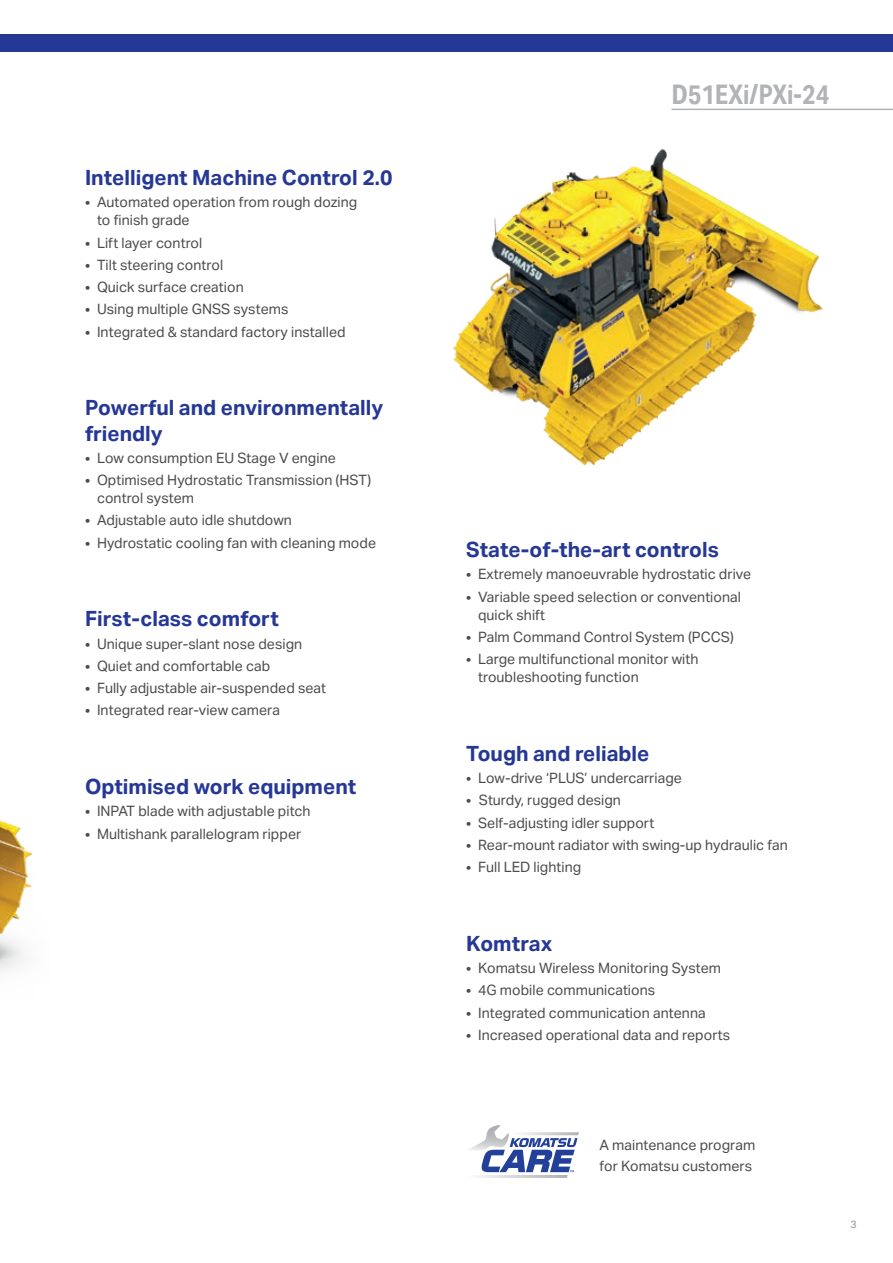
<style>
.page{position:relative;width:893px;height:1263px;background:#fff}
.page>*{position:absolute;margin:0;border:0;box-sizing:border-box;transform-origin:0 0}
.t1{font:700 27px "Aktiv Grotesk Cd";color:#b2b3b7}
.t2{font:700 21px/25.2px "Aktiv Grotesk";color:#263895}
.t3{font:14.25px/18px "Aktiv Grotesk";color:#4b4c4d}
.t4{font:10.5px "Aktiv Grotesk";color:#939598}
</style>
<div class="page">
<svg style="left:469px;top:1125px;width:110px;height:53px"></svg>
<img style="left:453px;top:149px;width:370px;height:317px">
<img style="left:0;top:820px;width:32px;height:152px">
<hr style="left:672px;top:109px;width:221px;height:1px;background:#b2b3b7">
<div style="left:0;top:34px;width:893px;height:17px;background:#263895"></div>
<h2 class="t2" style="left:85px;top:165px;width:309px">Intelligent Machine Control 2.0</h2>
<p class="t3" style="left:97px;top:193px;width:262px;text-indent:-12px">• Automated operation from rough dozing to finish grade</p>
<p class="t3" style="left:85px;top:234px;width:119px">• Lift layer control</p>
<p class="t3" style="left:85px;top:256px;width:140px">• Tilt steering control</p>
<p class="t3" style="left:85px;top:278px;width:160px">• Quick surface creation</p>
<p class="t3" style="left:85px;top:300px;width:205px">• Using multiple GNSS systems</p>
<p class="t3" style="left:85px;top:323px;width:262px">• Integrated &amp; standard factory installed</p>
<h2 class="t2" style="left:85px;top:396px;width:300px">Powerful and environmentally friendly</h2>
<p class="t3" style="left:85px;top:449px;width:252px">• Low consumption EU Stage V engine</p>
<p class="t3" style="left:97px;top:471px;width:276px;text-indent:-12px">• Optimised Hydrostatic Transmission (HST) control system</p>
<p class="t3" style="left:85px;top:511px;width:208px">• Adjustable auto idle shutdown</p>
<p class="t3" style="left:85px;top:534px;width:293px">• Hydrostatic cooling fan with cleaning mode</p>
<h2 class="t2" style="left:85px;top:606px;width:195px">First-class comfort</h2>
<p class="t3" style="left:85px;top:635px;width:219px">• Unique super-slant nose design</p>
<p class="t3" style="left:85px;top:657px;width:187px">• Quiet and comfortable cab</p>
<p class="t3" style="left:85px;top:679px;width:243px">• Fully adjustable air-suspended seat</p>
<p class="t3" style="left:85px;top:701px;width:197px">• Integrated rear-view camera</p>
<h2 class="t2" style="left:85px;top:774px;width:273px">Optimised work equipment</h2>
<p class="t3" style="left:85px;top:802px;width:227px">• INPAT blade with adjustable pitch</p>
<p class="t3" style="left:85px;top:825px;width:218px">• Multishank parallelogram ripper</p>
<h1 class="t1" style="left:672px;top:79px;width:159px">D51EXi/PXi-24</h1>
<h2 class="t2" style="left:466px;top:537px;width:254px">State-of-the-art controls</h2>
<p class="t3" style="left:466px;top:565px;width:287px">• Extremely manoeuvrable hydrostatic drive</p>
<p class="t3" style="left:478px;top:588px;width:264px;text-indent:-12px">• Variable speed selection or conventional -quick shift</p>
<p class="t3" style="left:466px;top:628px;width:269px">• Palm Command Control System (PCCS)</p>
<p class="t3" style="left:478px;top:650px;width:222px;text-indent:-12px">• Large multifunctional monitor with troubleshooting function</p>
<h2 class="t2" style="left:466px;top:741px;width:185px">Tough and reliable</h2>
<p class="t3" style="left:466px;top:769px;width:217px">• Low-drive ‘PLUS’ undercarriage</p>
<p class="t3" style="left:466px;top:791px;width:156px">• Sturdy, rugged design</p>
<p class="t3" style="left:466px;top:814px;width:190px">• Self-adjusting idler support</p>
<p class="t3" style="left:466px;top:836px;width:323px">• Rear-mount radiator with swing-up hydraulic fan</p>
<p class="t3" style="left:466px;top:858px;width:117px">• Full LED lighting</p>
<h2 class="t2" style="left:466px;top:931px;width:88px">Komtrax</h2>
<p class="t3" style="left:466px;top:959px;width:256px">• Komatsu Wireless Monitoring System</p>
<p class="t3" style="left:466px;top:981px;width:191px">• 4G mobile communications</p>
<p class="t3" style="left:466px;top:1004px;width:241px">• Integrated communication antenna</p>
<p class="t3" style="left:466px;top:1026px;width:266px">• Increased operational data and reports</p>
<p class="t3" style="left:599px;top:1134px;width:157px;line-height:21px">A maintenance program for Komatsu customers</p>
<p class="t4" style="left:850px;top:1218px;width:8px">3</p>
</div>
